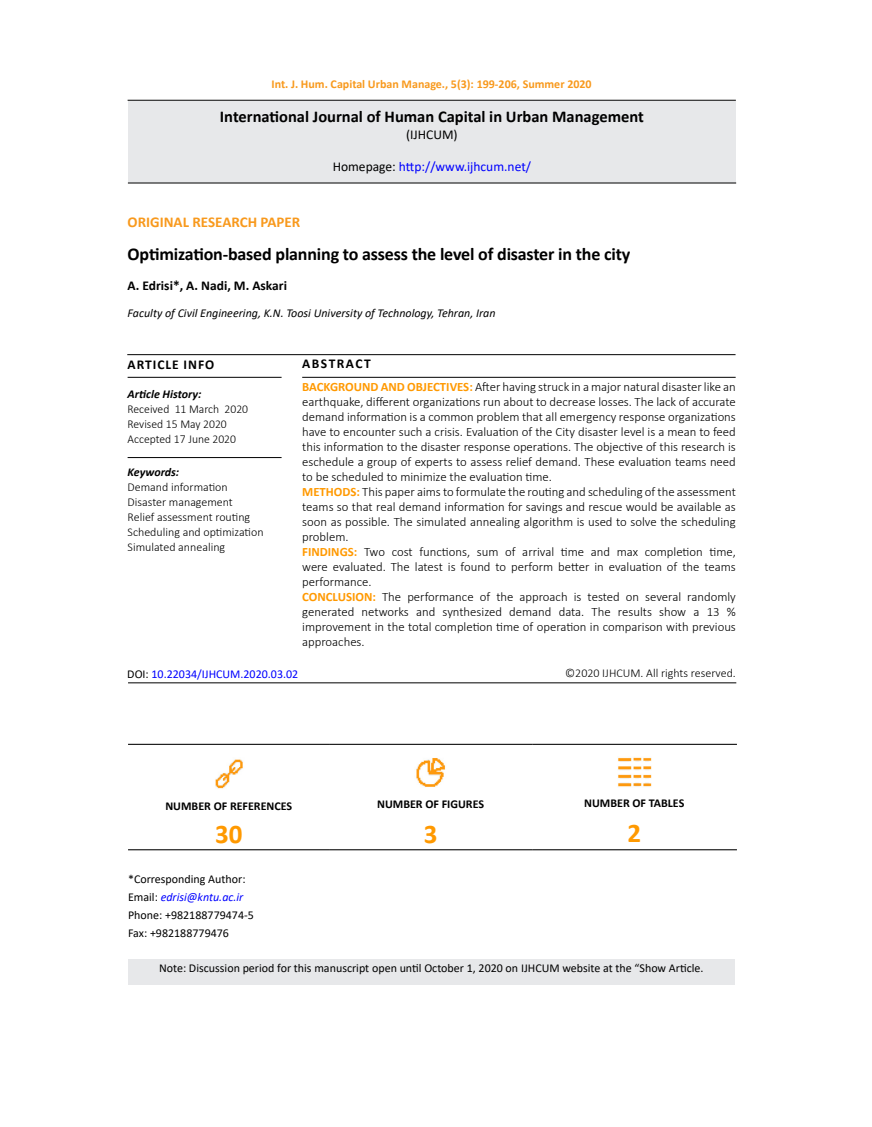
<style>
.page{position:relative;width:872px;height:1127px;background:#fff}
.page>*{position:absolute;margin:0;border:0;box-sizing:border-box;transform-origin:0 0}
.t1{font:700 27px "Calibri";color:#f90}
.t2{font:700 18px "Calibri";letter-spacing:-.01em;color:#000}
.t3{font:700 16.5px "Calibri";color:#000}
.t4{font:700 15px "Calibri";color:#f8991d}
.t5{font:13.5px "Calibri";color:#00f}
.t6{font:700 13.5px "Calibri";color:#000}
.t7{font:700 13.5px "Calibri";letter-spacing:.065em;color:#000}
.t8{font:13.5px "Calibri";color:#000}
.t9{font:700 13.5px "Calibri";letter-spacing:.11em;color:#000}
.t10{font:300 12.75px/15px "Calibri";color:#000}
.t11{font:300 12px/15px "Calibri";color:#000}
.t12{font:12px/18px "Calibri";color:#000}
.t13{font:italic 12px "Calibri";color:#000}
.t14{font:700 12px "Calibri";color:#f8991d}
.t15{font:700 12px "Calibri";color:#000}
.t16{font:12px "Calibri";color:#00f}
.t17{font:italic 700 12px "Calibri";color:#000}
.s1{color:#000}
.s2{font-weight:700;color:#f90}
.s3{font-style:italic;color:#00f}
</style>
<div class="page">
<hr style="left:128px;top:100px;width:608px;height:1px;background:#000">
<div style="left:128px;top:101px;width:608px;height:82px;background:#e7e8ea"></div>
<hr style="left:128px;top:377px;width:153px;height:1px;background:#000">
<hr style="left:302px;top:377px;width:433px;height:1px;background:#000">
<hr style="left:128px;top:457px;width:153px;height:1px;background:#000">
<hr style="left:127px;top:354px;width:608px;height:1px;background:#000">
<hr style="left:128px;top:682px;width:608px;height:1px;background:#000">
<hr style="left:128px;top:183px;width:608px;height:1px;background:#000">
<hr style="left:128px;top:744px;width:201px;height:1px;background:#000">
<hr style="left:329px;top:744px;width:203px;height:1px;background:#000">
<hr style="left:532px;top:744px;width:205px;height:1px;background:#000">
<hr style="left:128px;top:849px;width:201px;height:1px;background:#000">
<hr style="left:329px;top:849px;width:203px;height:1px;background:#000">
<hr style="left:532px;top:849px;width:205px;height:1px;background:#000">
<img style="left:215px;top:759px;width:28px;height:30px">
<img style="left:416px;top:758px;width:30px;height:29px">
<img style="left:618px;top:757px;width:33px;height:30px">
<div style="left:128px;top:959px;width:607px;height:25px;background:#e7e8ea"></div>
<p class="t14" style="left:271px;top:75px;width:322px">Int. J. Hum. Capital Urban Manage., 5(3): 199-206, Summer 2020</p>
<p class="t3" style="left:220px;top:105px;width:425px">International Journal of Human Capital in Urban Management</p>
<p class="t8" style="left:406px;top:125px;width:53px">(IJHCUM)</p>
<p class="t5" style="left:333px;top:157px;width:200px"><span class="s1">Homepage:</span> http://www.ijhcum.net/</p>
<p class="t4" style="left:128px;top:211px;width:174px">ORIGINAL RESEARCH PAPER</p>
<h2 class="t2" style="left:128px;top:242px;width:504px">Optimization-based planning to assess the level of disaster in the city</h2>
<p class="t6" style="left:128px;top:276px;width:161px">A. Edrisi*, A. Nadi, M. Askari</p>
<p class="t13" style="left:128px;top:304px;width:369px">Faculty of Civil Engineering, K.N. Toosi University of Technology, Tehran, Iran</p>
<p class="t9" style="left:302px;top:354px;width:70px">ABSTRACT</p>
<p class="t7" style="left:128px;top:355px;width:88px">ARTICLE INFO</p>
<p class="t17" style="left:128px;top:386px;width:75px">Article History:</p>
<p class="t11" style="left:128px;top:402px;width:122px">Received 11 March 2020<br>Revised 15 May 2020<br>Accepted 17 June 2020</p>
<p class="t17" style="left:128px;top:463px;width:53px">Keywords:</p>
<p class="t11" style="left:128px;top:479px;width:137px">Demand information<br>Disaster management<br>Relief assessment routing<br>Scheduling and optimization<br>Simulated annealing</p>
<p class="t10" style="left:302px;top:379px;width:435px"><span class="s2">BACKGROUND AND OBJECTIVES:</span> After having struck in a major natural disaster like an earthquake, different organizations run about to decrease losses. The lack of accurate demand information is a common problem that all emergency response organizations have to encounter such a crisis. Evaluation of the City disaster level is a mean to feed this information to the disaster response operations. The objective of this research is eschedule a group of experts to assess relief demand. These evaluation teams need to be scheduled to minimize the evaluation time.<br><span class="s2">METHODS:</span> This paper aims to formulate the routing and scheduling of the assessment teams so that real demand information for savings and rescue would be available as soon as possible. The simulated annealing algorithm is used to solve the scheduling problem.<br><span class="s2">FINDINGS:</span> Two cost functions, sum of arrival time and max completion time, were evaluated. The latest is found to perform better in evaluation of the teams performance.<br><span class="s2">CONCLUSION:</span> The performance of the approach is tested on several randomly generated networks and synthesized demand data. The results show a 13 % improvement in the total completion time of operation in comparison with previous approaches.</p>
<p class="t11" style="left:565px;top:665px;width:172px">©2020 IJHCUM. All rights reserved.</p>
<p class="t16" style="left:127px;top:665px;width:172px"><span class="s1">DOI:</span> 10.22034/IJHCUM.2020.03.02</p>
<p class="t15" style="left:165px;top:797px;width:128px">NUMBER OF REFERENCES</p>
<h1 class="t1" style="left:215px;top:815px;width:29px">30</h1>
<p class="t12" style="left:128px;top:870px;width:127px">*Corresponding Author:<br>Email: <span class="s3">edrisi@kntu.ac.ir<br></span>Phone: +982188779474-5<br>Fax: +982188779476</p>
<p class="t15" style="left:377px;top:795px;width:108px">NUMBER OF FIGURES</p>
<h1 class="t1" style="left:424px;top:815px;width:15px">3</h1>
<p class="t15" style="left:584px;top:794px;width:102px">NUMBER OF TABLES</p>
<h1 class="t1" style="left:627px;top:814px;width:15px">2</h1>
<p class="t12" style="left:159px;top:959px;width:546px">Note: Discussion period for this manuscript open until October 1, 2020 on IJHCUM website at the “Show Article.</p>
</div>
